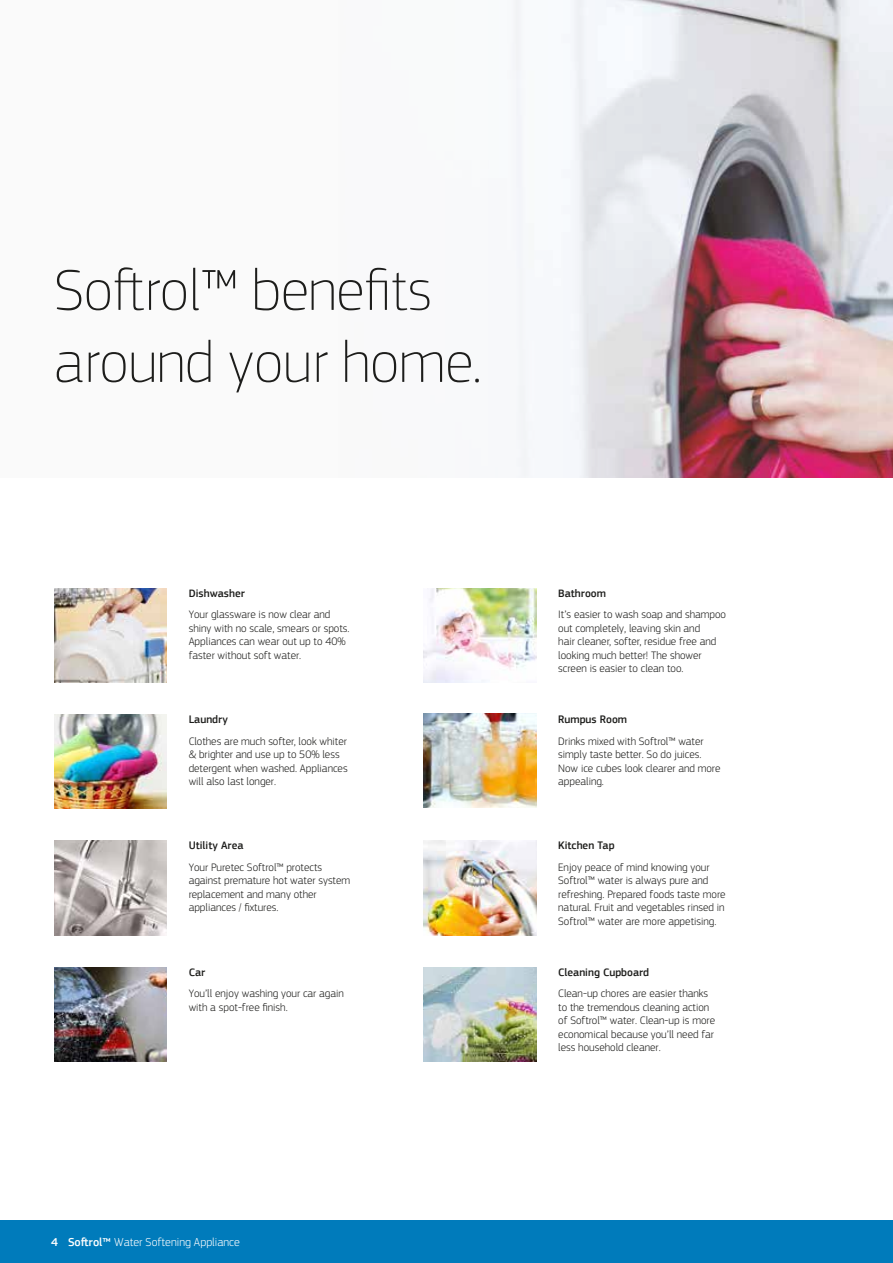
<style>
.page{position:relative;width:893px;height:1263px;background:#fff}
.page>*{position:absolute;margin:0;border:0;box-sizing:border-box;transform-origin:0 0}
.t1{font:100 60px "PF Square Sans Pro";color:#1d1d1b}
.t2{font:12px "PF Square Sans Pro Light V1";color:#fff}
.t3{font:11.25px/13.5px "PF Square Sans Pro Light V1";color:#1d1d1b}
.t4{font:500 11.25px "PF Square Sans Pro";color:#1d1d1b}
.s1{font-family:"PF Square Sans Pro";font-weight:500}
</style>
<div class="page">
<div style="left:0;top:0;width:893px;height:477px;background:#fafafa"></div>
<img style="left:577px;top:0;width:316px;height:477px">
<img style="left:423px;top:713px;width:113px;height:95px">
<img style="left:54px;top:841px;width:113px;height:94px">
<img style="left:423px;top:588px;width:113px;height:95px">
<img style="left:423px;top:841px;width:113px;height:94px">
<img style="left:423px;top:967px;width:113px;height:94px">
<img style="left:54px;top:714px;width:113px;height:95px">
<img style="left:54px;top:967px;width:113px;height:94px">
<img style="left:54px;top:588px;width:113px;height:95px">
<div style="left:0;top:1220px;width:893px;height:43px;background:#007bbb"></div>
<p class="t1" style="left:54px;top:255px;width:379px">Softrol™ benefits</p>
<p class="t1" style="left:54px;top:327px;width:429px">around your home.</p>
<p class="t4" style="left:189px;top:586px;width:58px">Dishwasher</p>
<p class="t4" style="left:558px;top:586px;width:49px">Bathroom</p>
<p class="t3" style="left:189px;top:608px;width:162px">Your glassware is now clear and shiny with no scale, smears or spots.<br>Appliances can wear out up to 40% faster without soft water.</p>
<p class="t3" style="left:558px;top:608px;width:169px">It’s easier to wash soap and shampoo out completely, leaving skin and<br>hair cleaner, softer, residue free and looking much better! The shower screen is easier to clean too.</p>
<p class="t4" style="left:189px;top:713px;width:41px">Laundry</p>
<p class="t4" style="left:558px;top:713px;width:70px">Rumpus Room</p>
<p class="t3" style="left:189px;top:734px;width:161px">Clothes are much softer, look whiter &amp; brighter and use up to 50% less detergent when washed. Appliances will also last longer.</p>
<p class="t3" style="left:558px;top:734px;width:164px">Drinks mixed with Softrol™ water simply taste better. So do juices.<br>Now ice cubes look clearer and more appealing.</p>
<p class="t4" style="left:189px;top:839px;width:56px">Utility Area</p>
<p class="t4" style="left:558px;top:839px;width:58px">Kitchen Tap</p>
<p class="t3" style="left:189px;top:860px;width:163px">Your Puretec Softrol™ protects against premature hot water system replacement and many other appliances / fixtures.</p>
<p class="t3" style="left:558px;top:860px;width:169px">Enjoy peace of mind knowing your Softrol™ water is always pure and refreshing. Prepared foods taste more natural. Fruit and vegetables rinsed in Softrol™ water are more appetising.</p>
<p class="t4" style="left:189px;top:965px;width:18px">Car</p>
<p class="t4" style="left:558px;top:965px;width:92px">Cleaning Cupboard</p>
<p class="t3" style="left:189px;top:987px;width:157px">You’ll enjoy washing your car again with a spot-free finish.</p>
<p class="t3" style="left:558px;top:987px;width:158px">Clean-up chores are easier thanks to the tremendous cleaning action of Softrol™ water. Clean-up is more economical because you’ll need far less household cleaner.</p>
<p class="t2" style="left:51px;top:1235px;width:190px"><span class="s1">4 Softrol™</span> Water Softening Appliance</p>
</div>
